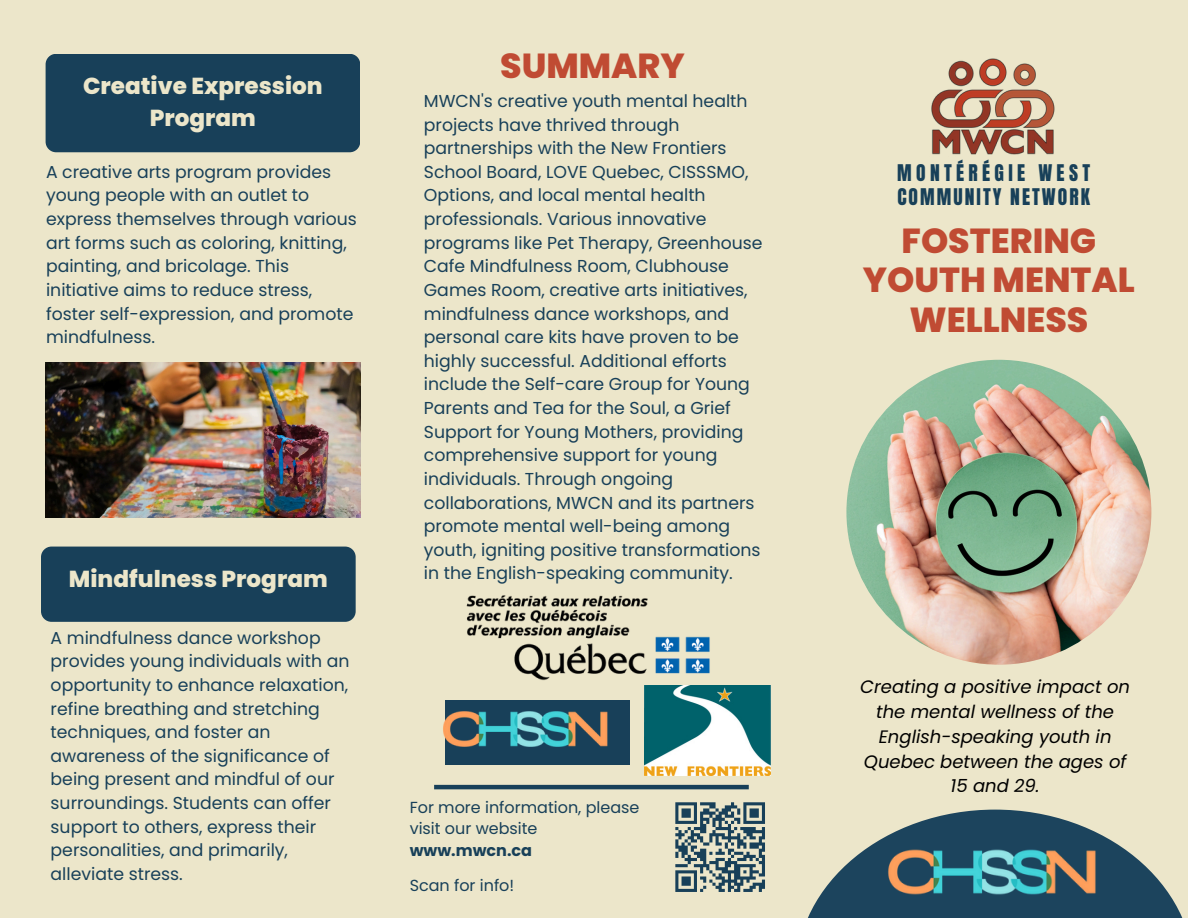
<style>
.page{position:relative;width:1188px;height:918px;background:#ece6ca}
.page>*{position:absolute;margin:0;border:0;box-sizing:border-box;transform-origin:0 0}
.t1{font:800 34.65px/39.3px "Poppins";color:#c04b33;text-align:center}
.t2{font:800 23.1px/31.8px "Poppins";color:#ece6ca;text-align:center}
.t3{font:19.5px "Anton";letter-spacing:.105em;color:#184059}
.t4{font:19.5px "Anton";letter-spacing:.22em;color:#184059}
.t5{font:italic 18px/24.8px "Poppins";color:#000;text-align:center}
.t6{font:17.25px/23.7px "Poppins";color:#184059}
.t7{font:16.05px/21.3px "Poppins";color:#184059}
.s1{font-weight:700}
</style>
<div class="page">
<svg style="left:808px;top:810px;width:375px;height:108px"></svg>
<img style="left:931px;top:58px;width:124px;height:97px">
<img style="left:863px;top:827px;width:260px;height:91px">
<img style="left:644px;top:686px;width:126px;height:90px">
<img style="left:443px;top:700px;width:187px;height:65px">
<img style="left:466px;top:595px;width:244px;height:85px">
<img style="left:846px;top:360px;width:305px;height:305px;border-radius:50%">
<hr style="left:434px;top:785px;width:315px;height:4px;background:#184059">
<div style="left:46px;top:54px;width:314px;height:98px;background:#184059;border-radius:10px"></div>
<img style="left:46px;top:362px;width:315px;height:156px">
<svg style="left:675px;top:802px;width:90px;height:90px"></svg>
<div style="left:41px;top:547px;width:315px;height:75px;background:#184059;border-radius:10px"></div>
<p class="t2" style="left:83px;top:70px;width:241px">Creative Expression<br>Program</p>
<p class="t6" style="left:46px;top:160px;width:312px">A creative arts program provides young people with an outlet to express themselves through various art forms such as coloring, knitting, painting, and bricolage. This initiative aims to reduce stress, foster self-expression, and promote mindfulness.</p>
<p class="t2" style="left:69px;top:563px;width:260px">Mindfulness Program</p>
<h4 class="t6" style="left:51px;top:626px;width:300px">A mindfulness dance workshop provides young individuals with an opportunity to enhance relaxation, refine breathing and stretching techniques, and foster an awareness of the significance of being present and mindful of our surroundings. Students can offer support to others, express their personalities, and primarily, alleviate stress.</h4>
<p class="t1" style="left:500px;top:46px;width:186px">SUMMARY</p>
<p class="t6" style="left:424px;top:89px;width:340px">MWCN's creative youth mental health projects have thrived through partnerships with the New Frontiers School Board, LOVE Quebec, CISSSMO, Options, and local mental health professionals. Various innovative programs like Pet Therapy, Greenhouse Cafe Mindfulness Room, Clubhouse Games Room, creative arts initiatives, mindfulness dance workshops, and personal care kits have proven to be highly successful. Additional efforts include the Self-care Group for Young Parents and Tea for the Soul, a Grief Support for Young Mothers, providing comprehensive support for young individuals. Through ongoing collaborations, MWCN and its partners promote mental well-being among youth, igniting positive transformations in the English-speaking community.</p>
<h3 class="t7" style="left:410px;top:797px;width:231px">For more information, please visit our website <span class="s1">www.mwcn.ca</span></h3>
<h3 class="t7" style="left:410px;top:874px;width:106px">Scan for info!</h3>
<h1 class="t4" style="left:897px;top:158px;width:194px">MONTÉRÉGIE WEST</h1>
<p class="t3" style="left:897px;top:183px;width:194px">COMMUNITY NETWORK</p>
<p class="t1" style="left:863px;top:221px;width:273px">FOSTERING<br>YOUTH MENTAL<br>WELLNESS</p>
<p class="t5" style="left:860px;top:675px;width:271px">Creating a positive impact on the mental wellness of the<br>English-speaking youth in<br>Quebec between the ages of<br>15 and 29.</p>
</div>
